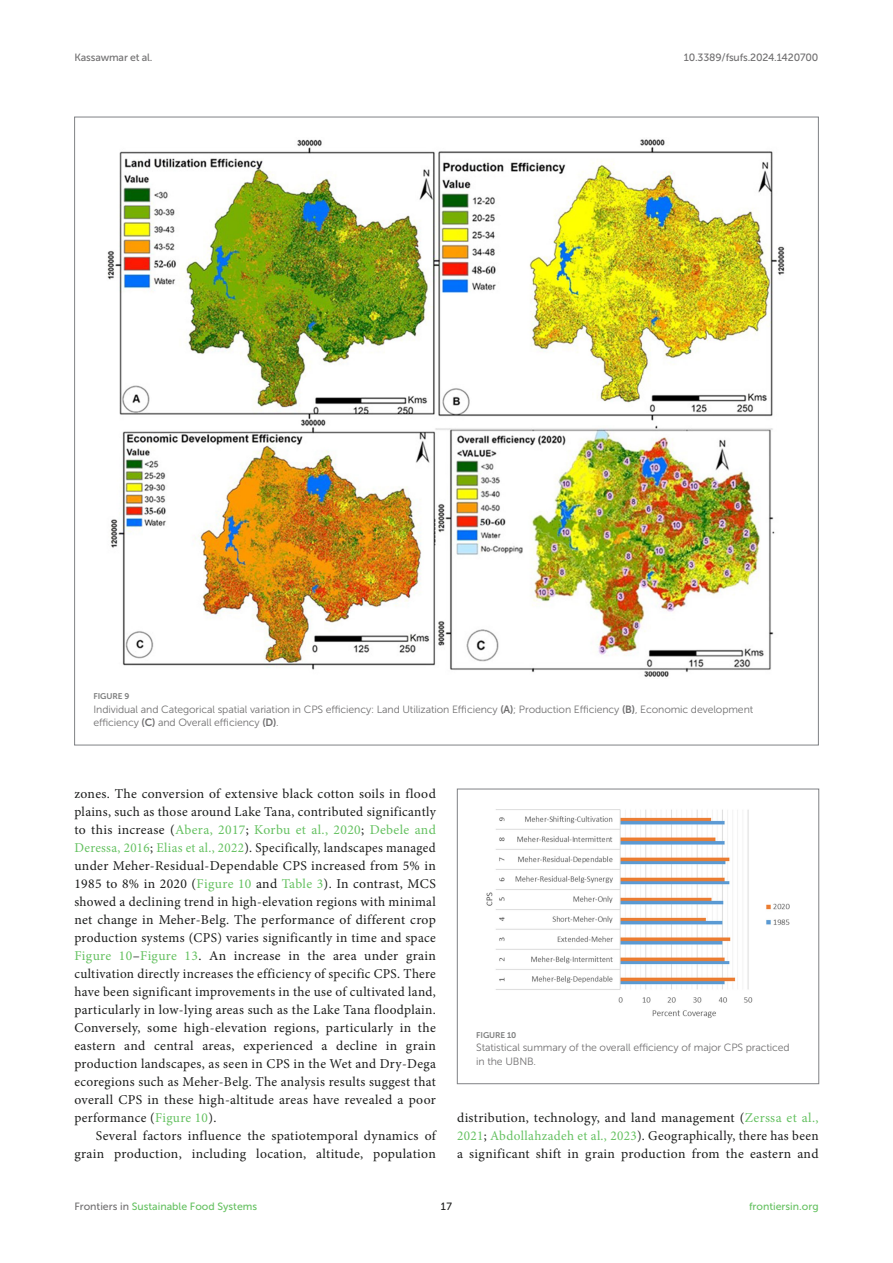
<style>
.page{position:relative;width:893px;height:1263px;background:#fff}
.page>*{position:absolute;margin:0;border:0;box-sizing:border-box;transform-origin:0 0}
.TEXT{font:13.5px/18px "Minion Pro";letter-spacing:.025em;color:#1b1c1b;text-align:justify}
.FIG_LEG{font:10.5px/13.5px "Museo Sans 300";letter-spacing:-.01em;color:#706f70}
.t1{font:10.5px "Museo Sans 500";color:#65c161}
.t2{font:10.5px "Museo Sans 500";letter-spacing:-.015em;color:#706f70}
.t3{font:10.5px "Museo Sans 500";color:#1b1c1b}
.FIG_HD{font:8.25px "Museo Sans 700";letter-spacing:-.01em;color:#7e7f7f}
.s1{font-family:"Museo Sans 700"}
.s2{color:#65c161}
.s3{color:#706f70}
</style>
<div class="page">
<img style="left:107px;top:139px;width:678px;height:538px">
<img style="left:486px;top:809px;width:304px;height:209px">
<div style="left:457px;top:789px;width:362px;height:295px;border:1px solid #808285"></div>
<p class="t2" style="left:74px;top:51px;width:80px">Kassawmar et al.</p>
<p class="t2" style="left:684px;top:51px;width:136px">10.3389/fsufs.2024.1420700</p>
<p class="FIG_HD" style="left:94px;top:692px;width:37px">FIGURE 9</p>
<p class="FIG_LEG" style="left:94px;top:702px;width:661px">Individual and Categorical spatial variation in CPS efficiency: Land Utilization Efficiency <span class="s1">(A)</span>; Production Efficiency <span class="s1">(B)</span>, Economic development efficiency <span class="s1">(C)</span> and Overall efficiency <span class="s1">(D)</span>.</p>
<p class="TEXT" style="left:74px;top:785px;width:363px">zones. The conversion of extensive black cotton soils in flood plains, such as those around Lake Tana, contributed significantly to this increase (<span class="s2">Abera, 2017</span>; <span class="s2">Korbu et al., 2020</span>; <span class="s2">Debele and Deressa, 2016</span>; <span class="s2">Elias et al., 2022</span>). Specifically, landscapes managed under Meher-Residual-Dependable CPS increased from 5% in 1985 to 8% in 2020 (<span class="s2">Figure 10</span> and <span class="s2">Table 3</span>). In contrast, MCS showed a declining trend in high-elevation regions with minimal net change in Meher-Belg. The performance of different crop production systems (CPS) varies significantly in time and space <span class="s2">Figure 10</span>–<span class="s2">Figure 13</span>. An increase in the area under grain cultivation directly increases the efficiency of specific CPS. There have been significant improvements in the use of cultivated land, particularly in low-lying areas such as the Lake Tana floodplain.<br>Conversely, some high-elevation regions, particularly in the eastern and central areas, experienced a decline in grain production landscapes, as seen in CPS in the Wet and Dry-Dega ecoregions such as Meher-Belg. The analysis results suggest that overall CPS in these high-altitude areas have revealed a poor performance (<span class="s2">Figure 10</span>).</p>
<p class="TEXT" style="left:74px;top:1127px;width:363px;text-align:right">Several factors influence the spatiotemporal dynamics of grain production, including location, altitude, population</p>
<p class="FIG_HD" style="left:476px;top:1030px;width:42px">FIGURE 10</p>
<p class="FIG_LEG" style="left:476px;top:1041px;width:315px">Statistical summary of the overall efficiency of major CPS practiced in the UBNB.</p>
<p class="TEXT" style="left:457px;top:1109px;width:363px">distribution, technology, and land management (<span class="s2">Zerssa et al., 2021</span>; <span class="s2">Abdollahzadeh et al., 2023</span>). Geographically, there has been a significant shift in grain production from the eastern and</p>
<p class="t1" style="left:74px;top:1200px;width:184px"><span class="s3">Frontiers in</span> Sustainable Food Systems</p>
<p class="t3" style="left:441px;top:1200px;width:13px">17</p>
<p class="t1" style="left:749px;top:1200px;width:71px">frontiersin.org</p>
</div>
